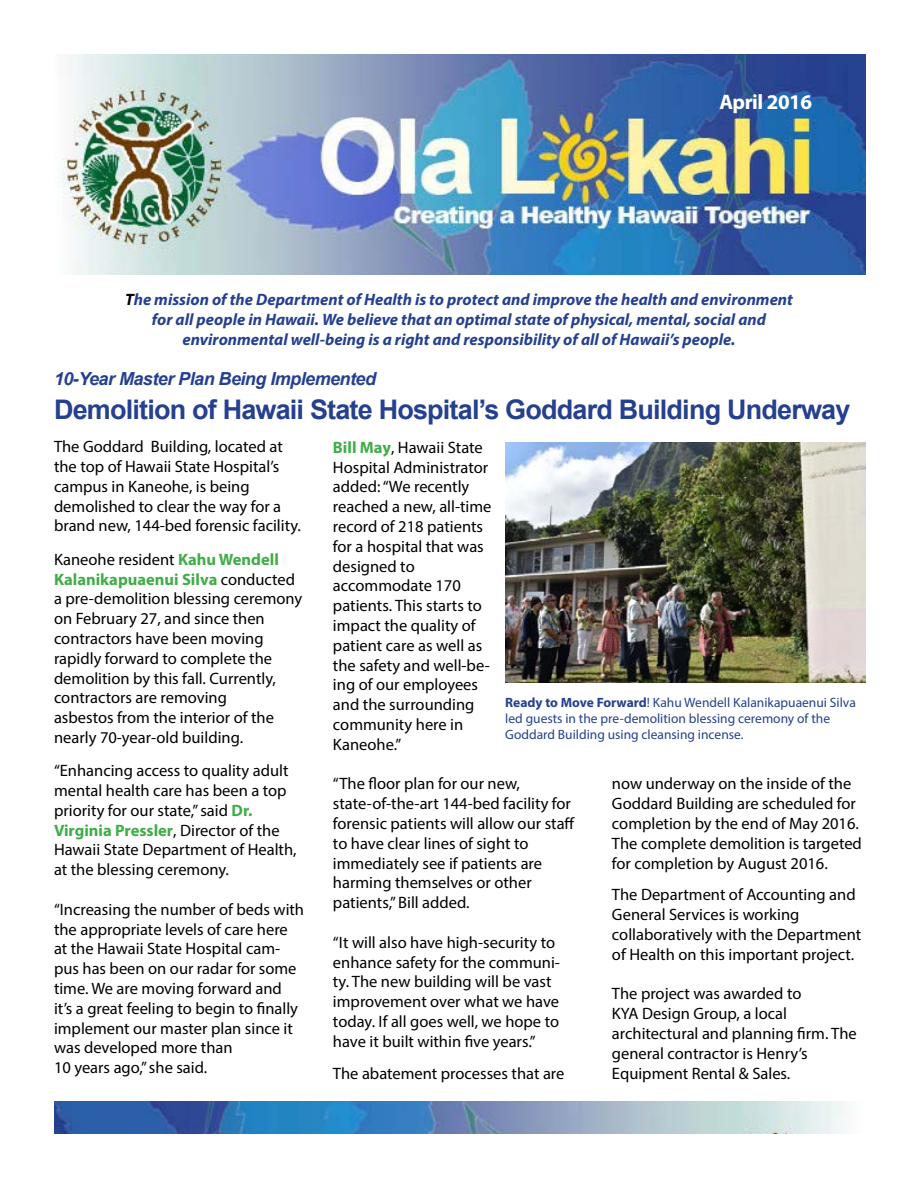
<style>
.page{position:relative;width:918px;height:1188px;background:#fff}
.page>*{position:absolute;margin:0;border:0;box-sizing:border-box;transform-origin:0 0}
.t1{font:700 27px "Arial";letter-spacing:-.03em;color:#25408f}
.t2{font:700 21px "Myriad Pro";letter-spacing:-.02em;color:#fff}
.t3{font:italic 700 18px "Arial";letter-spacing:-.03em;color:#25408f}
.t4{font:16.5px/19.8px "Myriad Pro";color:#000}
.t5{font:italic 700 16.5px/19.8px "Myriad Pro";color:#25408f;text-align:center}
.t6{font:13.5px/16.2px "Myriad Pro";color:#25408f}
.s1{color:#000}
.s2{font-weight:700;color:#41ad49}
.s3{font-weight:700}
</style>
<div class="page">
<img style="left:61px;top:54px;width:804px;height:221px">
<img style="left:54px;top:1102px;width:792px;height:32px">
<img style="left:505px;top:443px;width:360px;height:240px">
<p class="t2" style="left:719px;top:88px;width:94px">April 2016</p>
<p class="t5" style="left:125px;top:289px;width:669px"><span class="s1">T</span>he mission of the Department of Health is to protect and improve the health and environment for all people in Hawaii. We believe that an optimal state of physical, mental, social and environmental well-being is a right and responsibility of all of Hawaii’s people.</p>
<p class="t3" style="left:54px;top:367px;width:324px">10-Year Master Plan Being Implemented</p>
<h1 class="t1" style="left:54px;top:392px;width:798px">Demolition of Hawaii State Hospital’s Goddard Building Underway</h1>
<p class="t4" style="left:54px;top:437px;width:248px">The Goddard Building, located at the top of Hawaii State Hospital’s campus in Kaneohe, is being demolished to clear the way for a brand new, 144-bed forensic facility.</p>
<p class="t4" style="left:54px;top:549px;width:250px">Kaneohe resident <span class="s2">Kahu Wendell<br>Kalanikapuaenui Silva</span> conducted a pre-demolition blessing ceremony on February 27, and since then contractors have been moving rapidly forward to complete the demolition by this fall. Currently, contractors are removing<br>asbestos from the interior of the nearly 70-year-old building.</p>
<p class="t4" style="left:54px;top:761px;width:244px">“Enhancing access to quality adult mental health care has been a top priority for our state,” said <span class="s2">Dr.<br>Virginia Pressler</span>, Director of the<br>Hawaii State Department of Health, at the blessing ceremony.</p>
<p class="t4" style="left:54px;top:899px;width:252px">“Increasing the number of beds with the appropriate levels of care here at the Hawaii State Hospital cam&shy;pus has been on our radar for some time. We are moving forward and it’s a great feeling to begin to finally implement our master plan since it was developed more than<br>10 years ago,” she said.</p>
<p class="t4" style="left:333px;top:437px;width:160px"><span class="s2">Bill May</span>, Hawaii State<br>Hospital Administrator added: “We recently reached a new, all-time record of 218 patients for a hospital that was designed to accommodate 170 patients. This starts to impact the quality of patient care as well as the safety and well-be&shy;ing of our employees and the surrounding community here in<br>Kaneohe.”</p>
<p class="t4" style="left:333px;top:774px;width:243px">“The floor plan for our new, state-of-the-art 144-bed facility for forensic patients will allow our staff to have clear lines of sight to immediately see if patients are harming themselves or other patients,” Bill added.</p>
<p class="t4" style="left:333px;top:932px;width:228px">“It will also have high-security to enhance safety for the communi&shy;ty. The new building will be vast improvement over what we have today. If all goes well, we hope to have it built within five years.”</p>
<p class="t4" style="left:333px;top:1063px;width:233px">The abatement processes that are</p>
<p class="t6" style="left:505px;top:694px;width:352px"><span class="s3">Ready to Move Forward</span>! Kahu Wendell Kalanikapuaenui Silva led guests in the pre-demolition blessing ceremony of the<br>Goddard Building using cleansing incense.</p>
<p class="t4" style="left:612px;top:774px;width:251px">now underway on the inside of the Goddard Building are scheduled for completion by the end of May 2016.<br>The complete demolition is targeted for completion by August 2016.</p>
<p class="t4" style="left:612px;top:885px;width:251px">The Department of Accounting and General Services is working collaboratively with the Department of Health on this important project.</p>
<p class="t4" style="left:612px;top:984px;width:246px">The project was awarded to<br>KYA Design Group, a local architectural and planning firm. The general contractor is Henry’s<br>Equipment Rental &amp; Sales.</p>
</div>
